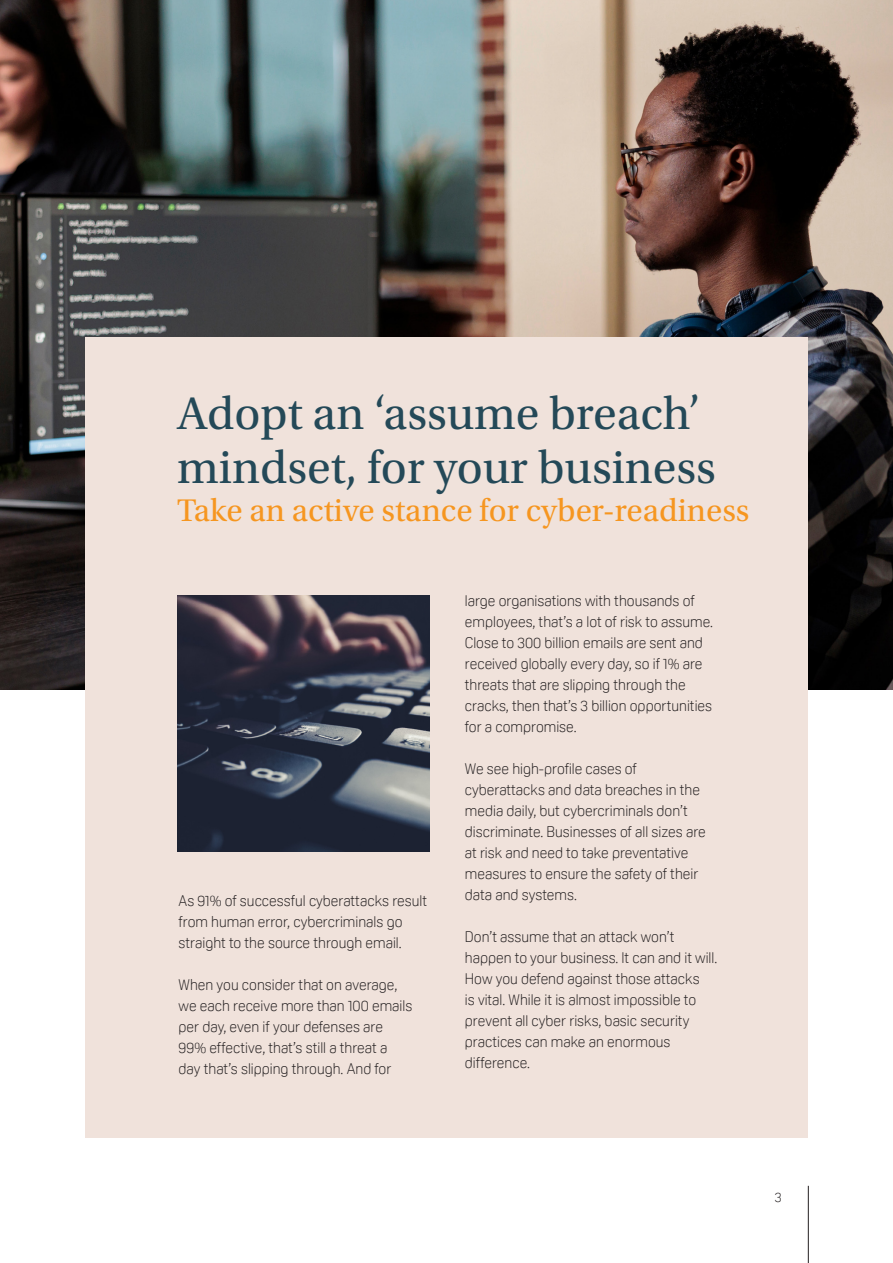
<style>
.page{position:relative;width:893px;height:1263px;background:#fff}
.page>*{position:absolute;margin:0;border:0;box-sizing:border-box;transform-origin:0 0}
.Title_02_Left{font:48px/54px "Utopia Std";color:#244958}
.Title_03_Left{font:33px "Utopia Std";color:#f69620}
.t1{font:300 15px/21px "Oscine";color:#231f20}
.t2{font:300 13.5px "Oscine";color:#231f20}
</style>
<div class="page">
<img style="left:0;top:0;width:893px;height:690px">
<div style="left:85px;top:337px;width:723px;height:800px;background:#f0e2db"></div>
<img style="left:177px;top:596px;width:252px;height:255px">
<hr style="left:808px;top:1186px;width:1px;height:77px;background:#231f20">
<p class="Title_02_Left" style="left:177px;top:388px;width:540px">Adopt an ‘assume breach’ mindset, for your business</p>
<p class="Title_03_Left" style="left:177px;top:492px;width:574px">Take an active stance for cyber-readiness</p>
<p class="t1" style="left:179px;top:890px;width:250px">As 91% of successful cyberattacks result from human error, cybercriminals go straight to the source through email.</p>
<p class="t1" style="left:179px;top:974px;width:235px">When you consider that on average, we each receive more than 100 emails per day, even if your defenses are 99% effective, that’s still a threat a day that’s slipping through. And for</p>
<p class="t1" style="left:465px;top:590px;width:250px">large organisations with thousands of employees, that’s a lot of risk to assume.<br>Close to 300 billion emails are sent and received globally every day, so if 1% are threats that are slipping through the cracks, then that’s 3 billion opportunities for a compromise.</p>
<p class="t1" style="left:465px;top:758px;width:242px">We see high-profile cases of cyberattacks and data breaches in the media daily, but cybercriminals don’t discriminate. Businesses of all sizes are at risk and need to take preventative measures to ensure the safety of their data and systems.</p>
<p class="t1" style="left:465px;top:926px;width:254px">Don’t assume that an attack won’t happen to your business. It can and it will.<br>How you defend against those attacks<br>is vital. While it is almost impossible to prevent all cyber risks, basic security practices can make an enormous difference.</p>
<p class="t2" style="left:775px;top:1189px;width:8px">3</p>
</div>
